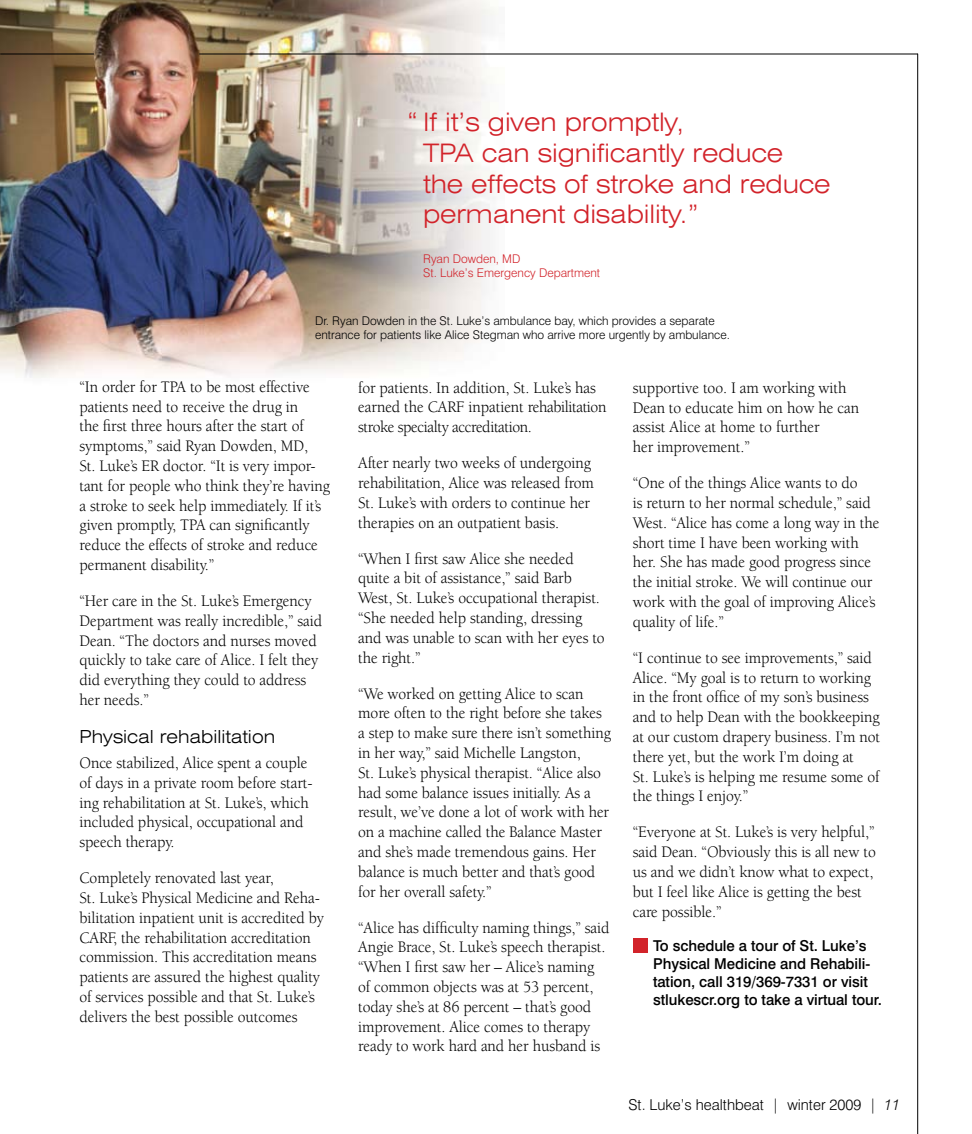
<style>
.page{position:relative;width:972px;height:1134px;background:#fff}
.page>*{position:absolute;margin:0;border:0;box-sizing:border-box;transform-origin:0 0}
.t1{font:300 expanded 25.5px/30.6px "Swiss 721 BT";letter-spacing:-.005em;color:#d2232a}
.t2{font:300 expanded 18px "Swiss 721 BT";color:#000}
.t3{font:16.5px/19.8px "Berkeley";letter-spacing:-.005em;color:#000;scale:.95 1}
.t4{font:500 15px/18px "Swiss 721 BT";letter-spacing:-.005em;color:#000}
.t5{font:300 15px "Swiss 721 BT";color:#000}
.t6{font:300 12px/14.4px "Swiss 721 BT";color:#000}
.t7{font:300 12px/14.4px "Swiss 721 BT";color:#d2232a}
.s1{font-style:italic}
</style>
<div class="page">
<img style="left:0;top:0;width:505px;height:378px">
<div style="left:633px;top:939px;width:14px;height:14px;background:#d2232a"></div>
<hr style="left:199px;top:54px;width:719px;height:1px;background:#000">
<hr style="left:0;top:54px;width:94px;height:1px;background:#000">
<hr style="left:917px;top:54px;width:1px;height:1080px;background:#000">
<h1 class="t1" style="left:423px;top:107px;width:409px;text-indent:-16px">“ If it’s given promptly,<br>TPA can significantly reduce<br>the effects of stroke and reduce permanent disability.”</h1>
<p class="t7" style="left:423px;top:251px;width:179px">Ryan Dowden, MD<br>St. Luke’s Emergency Department</p>
<p class="t6" style="left:315px;top:313px;width:416px">Dr. Ryan Dowden in the St. Luke’s ambulance bay, which provides a separate entrance for patients like Alice Stegman who arrive more urgently by ambulance.</p>
<p class="t3" style="left:80px;top:377px;width:265px">“In order for TPA to be most effective patients need to receive the drug in<br>the first three hours after the start of symptoms,” said Ryan Dowden, MD,<br>St. Luke’s ER doctor. “It is very impor&shy;tant for people who think they’re having a stroke to seek help immediately. If it’s given promptly, TPA can significantly reduce the effects of stroke and reduce permanent disability.”</p>
<p class="t3" style="left:80px;top:591px;width:257px">“Her care in the St. Luke’s Emergency Department was really incredible,” said Dean. “The doctors and nurses moved quickly to take care of Alice. I felt they did everything they could to address her needs.”</p>
<p class="t2" style="left:80px;top:726px;width:197px">Physical rehabilitation</p>
<p class="t3" style="left:80px;top:753px;width:247px">Once stabilized, Alice spent a couple of days in a private room before start&shy;ing rehabilitation at St. Luke’s, which included physical, occupational and speech therapy.</p>
<p class="t3" style="left:80px;top:868px;width:259px">Completely renovated last year,<br>St. Luke’s Physical Medicine and Reha&shy;bilitation inpatient unit is accredited by CARF, the rehabilitation accreditation commission. This accreditation means patients are assured the highest quality of services possible and that St. Luke’s delivers the best possible outcomes</p>
<p class="t3" style="left:358px;top:378px;width:263px">for patients. In addition, St. Luke’s has earned the CARF inpatient rehabilitation stroke specialty accreditation.</p>
<p class="t3" style="left:358px;top:454px;width:250px">After nearly two weeks of undergoing rehabilitation, Alice was released from St. Luke’s with orders to continue her therapies on an outpatient basis.</p>
<p class="t3" style="left:358px;top:549px;width:261px">“When I first saw Alice she needed quite a bit of assistance,” said Barb<br>West, St. Luke’s occupational therapist. “She needed help standing, dressing and was unable to scan with her eyes to the right.”</p>
<p class="t3" style="left:358px;top:684px;width:268px">“We worked on getting Alice to scan more often to the right before she takes a step to make sure there isn’t something in her way,” said Michelle Langston,<br>St. Luke’s physical therapist. “Alice also had some balance issues initially. As a result, we’ve done a lot of work with her on a machine called the Balance Master and she’s made tremendous gains. Her balance is much better and that’s good for her overall safety.”</p>
<p class="t3" style="left:358px;top:918px;width:266px">“Alice has difficulty naming things,” said Angie Brace, St. Luke’s speech therapist. “When I first saw her – Alice’s naming of common objects was at 53 percent, today she’s at 86 percent – that’s good improvement. Alice comes to therapy ready to work hard and her husband is</p>
<p class="t3" style="left:633px;top:378px;width:240px">supportive too. I am working with<br>Dean to educate him on how he can assist Alice at home to further<br>her improvement.”</p>
<p class="t3" style="left:633px;top:473px;width:261px">“One of the things Alice wants to do<br>is return to her normal schedule,” said West. “Alice has come a long way in the short time I have been working with her. She has made good progress since the initial stroke. We will continue our work with the goal of improving Alice’s quality of life.”</p>
<p class="t3" style="left:633px;top:648px;width:262px">“I continue to see improvements,” said Alice. “My goal is to return to working in the front office of my son’s business and to help Dean with the bookkeeping at our custom drapery business. I’m not there yet, but the work I’m doing at<br>St. Luke’s is helping me resume some of the things I enjoy.”</p>
<p class="t3" style="left:633px;top:823px;width:257px">“Everyone at St. Luke’s is very helpful,” said Dean. “Obviously this is all new to us and we didn’t know what to expect, but I feel like Alice is getting the best care possible.”</p>
<p class="t4" style="left:653px;top:936px;width:230px">To schedule a tour of St. Luke’s Physical Medicine and Rehabili&shy;tation, call 319/369-7331 or visit stlukescr.org to take a virtual tour.</p>
<p class="t5" style="left:629px;top:1096px;width:273px">St. Luke’s healthbeat | winter 2009 | <span class="s1">11</span></p>
</div>
